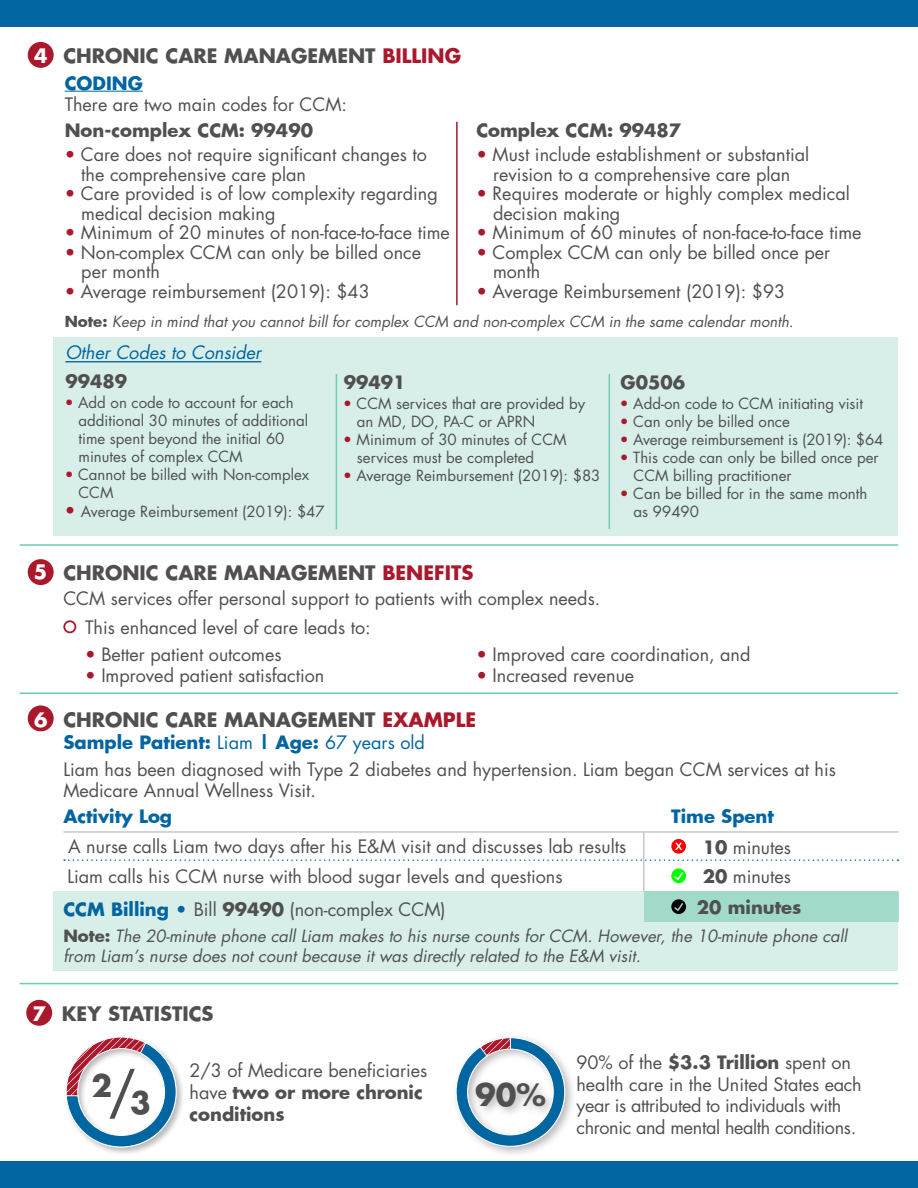
<style>
.page{position:relative;width:918px;height:1188px;background:#fff}
.page>*{position:absolute;margin:0;border:0;box-sizing:border-box;transform-origin:0 0}
.t1{font:700 30.15px "Futura";color:#505050}
.t2{font:700 19.5px "Futura";color:#505050}
.t3{font:700 19.5px "Futura";color:#fff}
.t4{font:18px/19.5px "Futura";color:#505050}
.t5{font:18px/21.6px "Futura";letter-spacing:-.02em;color:#505050}
.t6{font:700 18px "Futura";color:#505050}
.t7{font:700 18px "Futura";color:#0265a1}
.t8{font:italic 18px "Futura";color:#0065a1}
.t9{font:700 18px "Futura";color:#0065a1}
.t10{font:italic 16.5px/19.8px "Futura";color:#505050}
.t11{font:15px/18px "Futura";color:#505050}
.t12{font:italic 15px "Futura";color:#505050}
.s1{color:#aa182c}
.s2{font-weight:700;font-style:normal}
.s3{font-size:18px;color:#aa182c}
.s4{font-weight:400}
.s5{font-weight:700}
.s6{font-weight:700;color:#0265a1}
</style>
<div class="page">
<div style="left:54px;top:337px;width:844px;height:199px;background:#d7efe8"></div>
<div style="left:0;top:0;width:918px;height:27px;background:#0065a1"></div>
<div style="left:0;top:1161px;width:918px;height:27px;background:#0065a1"></div>
<div style="left:28px;top:42px;width:26px;height:26px;background:#aa182c;border-radius:50%"></div>
<div style="left:28px;top:559px;width:26px;height:26px;background:#aa182c;border-radius:50%"></div>
<div style="left:28px;top:705px;width:26px;height:26px;background:#aa182c;border-radius:50%"></div>
<div style="left:26px;top:1000px;width:26px;height:26px;background:#aa182c;border-radius:50%"></div>
<hr style="left:65px;top:361px;width:196px;height:1px;background:#0065a1">
<hr style="left:65px;top:91px;width:78px;height:1px;background:#0065a1">
<hr style="left:456px;top:122px;width:2px;height:183px;background:#aa182c">
<hr style="left:336px;top:374px;width:1px;height:155px;background:#6bcdb2">
<hr style="left:609px;top:374px;width:1px;height:155px;background:#6bcdb2">
<svg style="left:63px;top:620px;width:13px;height:13px"></svg>
<div style="left:65px;top:622px;width:10px;height:9px;background:#fff;border-radius:50%"></div>
<hr style="left:20px;top:544px;width:878px;height:2px;background:#6bcdb2">
<hr style="left:20px;top:692px;width:878px;height:2px;background:#6bcdb2">
<hr style="left:20px;top:983px;width:878px;height:1px;background:#6bcdb2">
<div style="left:54px;top:891px;width:844px;height:79px;background:#d7efe8"></div>
<div style="left:644px;top:891px;width:254px;height:31px;background:#a1daca"></div>
<hr style="left:63px;top:831px;width:835px;height:2px;background:#c8c8c8">
<hr style="left:643px;top:832px;width:1px;height:59px;background:#c8c8c8">
<svg style="left:64px;top:839px;width:835px;height:22px"></svg>
<svg style="left:671px;top:868px;width:15px;height:15px"></svg>
<svg style="left:671px;top:899px;width:15px;height:15px"></svg>
<div style="left:64px;top:1035px;width:121px;height:121px;background:#000;opacity:.28"></div>
<div style="left:451px;top:1032px;width:125px;height:126px;background:#000;opacity:.28"></div>
<svg style="left:455px;top:1037px;width:110px;height:110px"></svg>
<svg style="left:66px;top:1036px;width:111px;height:112px"></svg>
<p class="t3" style="left:34px;top:42px;width:15px">4</p>
<p class="t2" style="left:63px;top:42px;width:399px">CHRONIC CARE MANAGEMENT <span class="s1">BILLING</span></p>
<p class="t9" style="left:65px;top:70px;width:80px">CODING</p>
<p class="t4" style="left:65px;top:95px;width:284px">There are two main codes for CCM:</p>
<p class="t6" style="left:65px;top:118px;width:250px">Non-complex CCM: 99490</p>
<p class="t6" style="left:476px;top:118px;width:206px">Complex CCM: 99487</p>
<p class="t4" style="left:81px;top:145px;width:347px;text-indent:-17px"><span class="s1">•</span> Care does not require significant changes to the comprehensive care plan</p>
<p class="t4" style="left:81px;top:184px;width:358px;text-indent:-17px"><span class="s1">•</span> Care provided is of low complexity regarding medical decision making</p>
<p class="t4" style="left:65px;top:223px;width:387px"><span class="s1">•</span> Minimum of 20 minutes of non-face-to-face time</p>
<p class="t4" style="left:81px;top:242px;width:341px;text-indent:-17px"><span class="s1">•</span> Non-complex CCM can only be billed once per month</p>
<p class="t4" style="left:65px;top:281px;width:307px"><span class="s1">•</span> Average reimbursement (2019): $43</p>
<p class="t4" style="left:476px;top:145px;width:334px;text-align:center"><span class="s1">•</span> Must include establishment or substantial revision to a comprehensive care plan</p>
<p class="t4" style="left:493px;top:184px;width:358px;text-indent:-17px"><span class="s1">•</span> Requires moderate or highly complex medical decision making</p>
<p class="t4" style="left:476px;top:223px;width:387px"><span class="s1">•</span> Minimum of 60 minutes of non-face-to-face time</p>
<p class="t4" style="left:493px;top:242px;width:339px;text-indent:-17px"><span class="s1">•</span> Complex CCM can only be billed once per month</p>
<p class="t4" style="left:476px;top:281px;width:310px"><span class="s1">•</span> Average Reimbursement (2019): $93</p>
<p class="t12" style="left:65px;top:311px;width:730px"><span class="s2">Note:</span> Keep in mind that you cannot bill for complex CCM and non-complex CCM in the same calendar month.</p>
<p class="t8" style="left:65px;top:340px;width:197px">Other Codes to Consider</p>
<p class="t6" style="left:65px;top:368px;width:63px">99489</p>
<p class="t6" style="left:344px;top:370px;width:63px">99491</p>
<p class="t6" style="left:621px;top:370px;width:66px">G0506</p>
<p class="t11" style="left:79px;top:393px;width:231px;text-indent:-14px"><span class="s1">•</span> Add on code to account for each additional 30 minutes of additional time spent beyond the initial 60 minutes of complex CCM</p>
<p class="t11" style="left:79px;top:465px;width:232px;text-indent:-14px"><span class="s1">•</span> Cannot be billed with Non-complex<br>CCM</p>
<p class="t11" style="left:65px;top:502px;width:262px"><span class="s3">•</span> Average Reimbursement (2019): $47</p>
<p class="t11" style="left:357px;top:394px;width:230px;text-indent:-14px"><span class="s1">•</span> CCM services that are provided by an MD, DO, PA-C or APRN</p>
<p class="t11" style="left:357px;top:430px;width:211px;text-indent:-14px"><span class="s1">•</span> Minimum of 30 minutes of CCM services must be completed</p>
<p class="t11" style="left:343px;top:466px;width:259px"><span class="s1">•</span> Average Reimbursement (2019): $83</p>
<p class="t11" style="left:620px;top:394px;width:245px"><span class="s1">•</span> Add-on code to CCM initiating visit</p>
<p class="t11" style="left:620px;top:412px;width:172px"><span class="s1">•</span> Can only be billed once</p>
<p class="t11" style="left:620px;top:430px;width:265px"><span class="s1">•</span> Average reimbursement is (2019): $64</p>
<p class="t11" style="left:634px;top:448px;width:246px;text-indent:-14px"><span class="s1">•</span> This code can only be billed once per<br>CCM billing practitioner</p>
<p class="t11" style="left:634px;top:484px;width:235px;text-indent:-14px"><span class="s1">•</span> Can be billed for in the same month as 99490</p>
<p class="t3" style="left:34px;top:558px;width:15px">5</p>
<p class="t2" style="left:63px;top:559px;width:412px">CHRONIC CARE MANAGEMENT <span class="s1">BENEFITS</span></p>
<p class="t4" style="left:63px;top:588px;width:539px">CCM services offer personal support to patients with complex needs.</p>
<p class="t4" style="left:85px;top:618px;width:287px">This enhanced level of care leads to:</p>
<p class="t4" style="left:85px;top:644px;width:198px"><span class="s1">•</span> Better patient outcomes</p>
<p class="t4" style="left:85px;top:666px;width:241px"><span class="s1">•</span> Improved patient satisfaction</p>
<p class="t4" style="left:476px;top:644px;width:276px"><span class="s1">•</span> Improved care coordination, and</p>
<p class="t4" style="left:476px;top:666px;width:159px"><span class="s1">•</span> Increased revenue</p>
<p class="t3" style="left:34px;top:706px;width:15px">6</p>
<p class="t2" style="left:63px;top:706px;width:414px">CHRONIC CARE MANAGEMENT <span class="s1">EXAMPLE</span></p>
<p class="t7" style="left:63px;top:730px;width:363px">Sample Patient: <span class="s4">Liam</span> | Age: <span class="s4">67 years old</span></p>
<p class="t4" style="left:63px;top:758px;width:774px;line-height:21.6px">Liam has been diagnosed with Type 2 diabetes and hypertension. Liam began CCM services at his<br>Medicare Annual Wellness Visit.</p>
<p class="t7" style="left:63px;top:804px;width:110px">Activity Log</p>
<p class="t7" style="left:671px;top:804px;width:104px">Time Spent</p>
<p class="t4" style="left:67px;top:832px;width:560px;line-height:29.5px">A nurse calls Liam two days after his E&amp;M visit and discusses lab results<br>Liam calls his CCM nurse with blood sugar levels and questions</p>
<p class="t4" style="left:703px;top:832px;width:90px;line-height:29.5px"><span class="s5">10</span> minutes<br><span class="s5">20</span> minutes</p>
<p class="t6" style="left:697px;top:895px;width:106px">20 minutes</p>
<p class="t4" style="left:63px;top:899px;width:384px"><span class="s6">CCM Billing •</span> Bill <span class="s5">99490</span> (non-complex CCM)</p>
<p class="t10" style="left:63px;top:926px;width:785px"><span class="s2">Note:</span> The 20-minute phone call Liam makes to his nurse counts for CCM. However, the 10-minute phone call from Liam’s nurse does not count because it was directly related to the E&amp;M visit.</p>
<p class="t3" style="left:33px;top:1000px;width:15px">7</p>
<p class="t2" style="left:62px;top:1000px;width:153px">KEY STATISTICS</p>
<h1 class="t1" style="left:92px;top:1065px;width:22px">2</h1>
<p class="t4" style="left:190px;top:1060px;width:239px;line-height:21.6px">2/3 of Medicare beneficiaries have <span class="s5">two or more chronic conditions</span></p>
<p class="t5" style="left:576px;top:1051px;width:287px">90% of the <span class="s5">$3.3 Trillion</span> spent on health care in the United States each year is attributed to individuals with chronic and mental health conditions.</p>
<h1 class="t1" style="left:475px;top:1074px;width:72px">90%</h1>
<h1 class="t1" style="left:130px;top:1082px;width:22px">3</h1>
</div>
